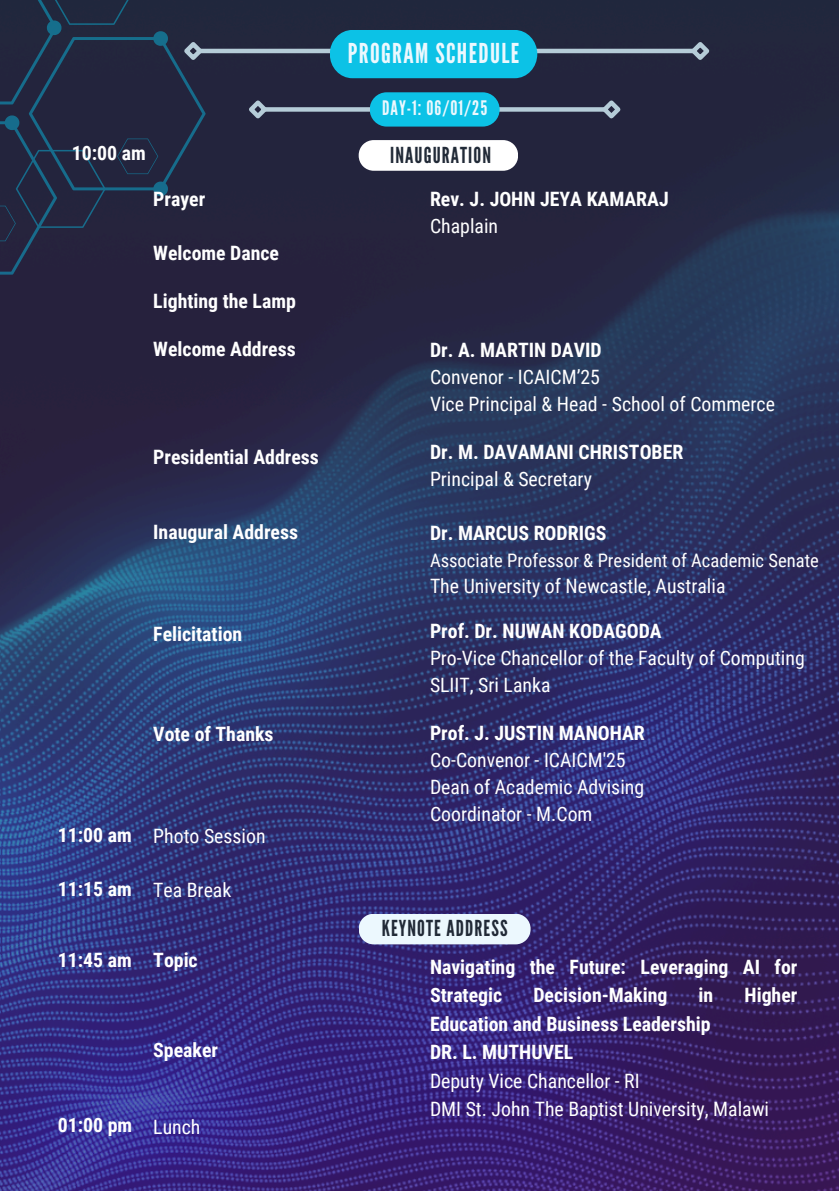
<style>
.page{position:relative;width:839px;height:1191px;background:#fff}
.page>*{position:absolute;margin:0;border:0;box-sizing:border-box;transform-origin:0 0}
.t1{font:27.4px "League Gothic";letter-spacing:.05em;color:#ecf8fe}
.t2{font:22px "League Gothic";letter-spacing:.05em;color:#212a37}
.t3{font:20px "League Gothic";letter-spacing:.05em;color:#ecf8fe}
.t4{font:700 19.8px/28.4px "Roboto Condensed";color:#fff}
.t5{font:19.8px/28.4px "Roboto Condensed";color:#fff}
.t6{font:18.6px "Roboto Condensed";color:#fff}
</style>
<div class="page">
<img style="left:0;top:0;width:838px;height:1191px">
<hr style="left:199px;top:49px;width:495px;height:4px;background:#b5ccd8">
<svg style="left:0;top:0;width:206px;height:275px;background:#232942"></svg>
<svg style="left:687px;top:38px;width:26px;height:26px"></svg>
<div style="left:330px;top:30px;width:207px;height:48px;background:#0cc2e6;border-radius:23px"></div>
<div style="left:263px;top:107px;width:342px;height:5px;background:#b5ccd8"></div>
<svg style="left:245px;top:96px;width:26px;height:27px"></svg>
<svg style="left:598px;top:96px;width:26px;height:27px"></svg>
<div style="left:369px;top:92px;width:130px;height:35px;background:#0cc2e6;border-radius:17px"></div>
<svg style="left:358px;top:140px;width:160px;height:31px"></svg>
<div style="left:358px;top:914px;width:172px;height:30px;background:#ecf8fe"></div>
<p class="t1" style="left:348px;top:37px;width:173px">PROGRAM SCHEDULE</p>
<h3 class="t3" style="left:382px;top:96px;width:107px">DAY-1: 06/01/25</h3>
<p class="t4" style="left:72px;top:139px;width:75px">10:00 am</p>
<p class="t2" style="left:390px;top:142px;width:102px">INAUGURATION</p>
<h1 class="t4" style="left:153px;top:185px;width:53px">Prayer</h1>
<p class="t4" style="left:153px;top:239px;width:127px">Welcome Dance</p>
<h2 class="t4" style="left:153px;top:287px;width:144px">Lighting the Lamp</h2>
<p class="t4" style="left:153px;top:335px;width:144px">Welcome Address</p>
<h2 class="t4" style="left:153px;top:443px;width:167px">Presidential Address</h2>
<h3 class="t4" style="left:153px;top:518px;width:146px">Inaugural Address</h3>
<h3 class="t4" style="left:153px;top:620px;width:90px">Felicitation</h3>
<h3 class="t4" style="left:153px;top:720px;width:122px">Vote of Thanks</h3>
<h3 class="t4" style="left:430px;top:185px;width:240px">Rev. J. JOHN JEYA KAMARAJ</h3>
<h3 class="t5" style="left:430px;top:212px;width:70px">Chaplain</h3>
<h3 class="t4" style="left:430px;top:336px;width:173px">Dr. A. MARTIN DAVID</h3>
<h3 class="t5" style="left:430px;top:363px;width:171px">Convenor - ICAICM’25</h3>
<h3 class="t5" style="left:430px;top:390px;width:346px">Vice Principal &amp; Head - School of Commerce</h3>
<p class="t4" style="left:430px;top:438px;width:255px">Dr. M. DAVAMANI CHRISTOBER</p>
<p class="t5" style="left:430px;top:465px;width:163px">Principal &amp; Secretary</p>
<p class="t4" style="left:430px;top:519px;width:178px">Dr. MARCUS RODRIGS</p>
<p class="t6" style="left:430px;top:550px;width:390px">Associate Professor &amp; President of Academic Senate</p>
<p class="t5" style="left:430px;top:572px;width:297px">The University of Newcastle, Australia</p>
<p class="t4" style="left:430px;top:617px;width:233px">Prof. Dr. NUWAN KODAGODA</p>
<p class="t5" style="left:430px;top:644px;width:376px">Pro-Vice Chancellor of the Faculty of Computing</p>
<p class="t5" style="left:430px;top:671px;width:122px">SLIIT, Sri Lanka</p>
<p class="t4" style="left:430px;top:719px;width:216px">Prof. J. JUSTIN MANOHAR</p>
<p class="t5" style="left:430px;top:746px;width:197px">Co-Convenor - ICAICM'25</p>
<p class="t5" style="left:430px;top:773px;width:216px">Dean of Academic Advising</p>
<p class="t5" style="left:430px;top:800px;width:164px">Coordinator - M.Com</p>
<h3 class="t4" style="left:58px;top:821px;width:75px">11:00 am</h3>
<h3 class="t4" style="left:58px;top:875px;width:75px">11:15 am</h3>
<p class="t5" style="left:153px;top:822px;width:114px">Photo Session</p>
<p class="t5" style="left:153px;top:876px;width:80px">Tea Break</p>
<h3 class="t2" style="left:381px;top:916px;width:127px">KEYNOTE ADDRESS</h3>
<h3 class="t4" style="left:58px;top:946px;width:75px">11:45 am</h3>
<p class="t4" style="left:153px;top:946px;width:46px">Topic</p>
<p class="t4" style="left:58px;top:1111px;width:76px">01:00 pm</p>
<p class="t4" style="left:153px;top:1036px;width:66px">Speaker</p>
<h3 class="t5" style="left:153px;top:1113px;width:49px">Lunch</h3>
<p class="t4" style="left:430px;top:953px;width:369px">Navigating the Future: Leveraging AI for<br>Strategic</p>
<p class="t4" style="left:533px;top:981px;width:135px">Decision-Making</p>
<p class="t4" style="left:698px;top:981px;width:16px">in</p>
<p class="t4" style="left:744px;top:981px;width:54px">Higher</p>
<p class="t4" style="left:430px;top:1010px;width:282px">Education and Business Leadership<br>DR. L. MUTHUVEL</p>
<p class="t5" style="left:430px;top:1067px;width:340px">Deputy Vice Chancellor - RI<br>DMI St. John The Baptist University, Malawi</p>
</div>
